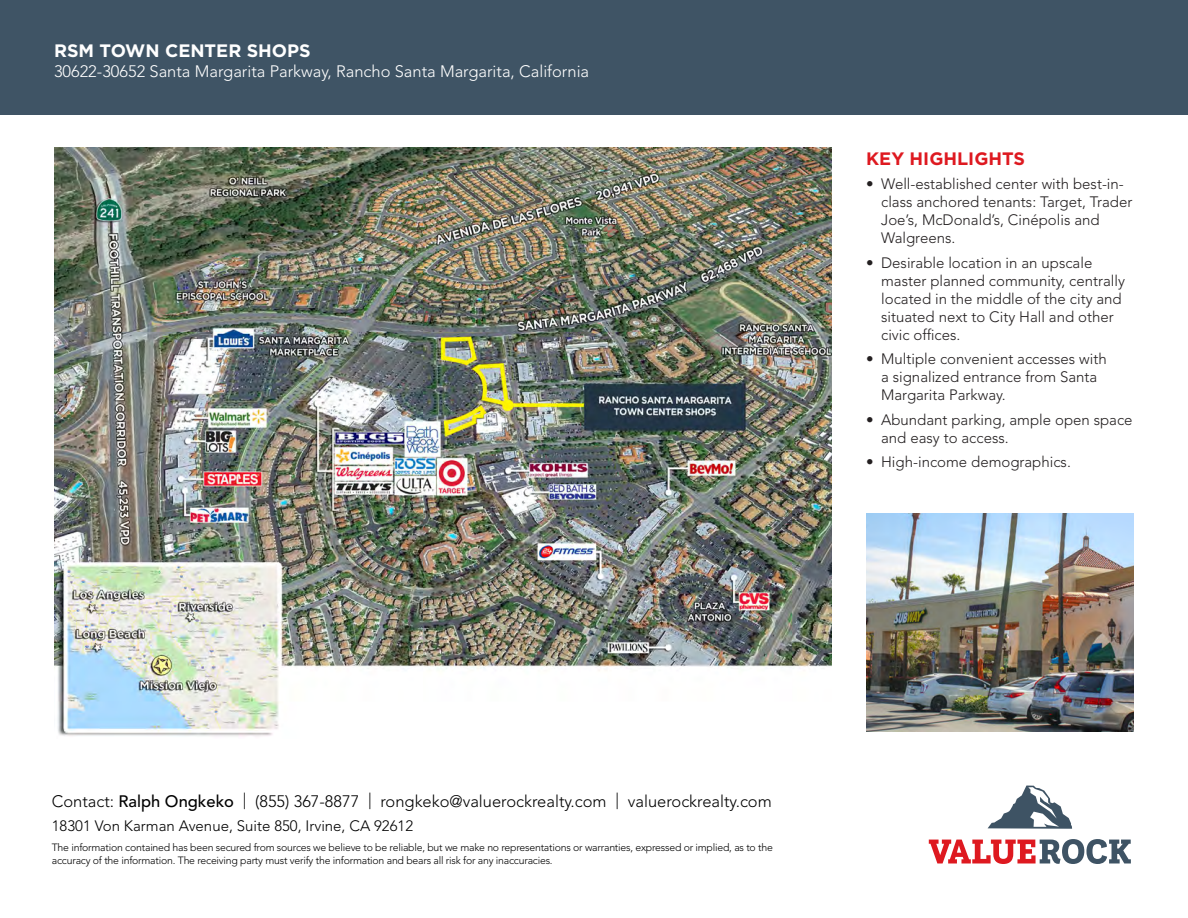
<style>
.page{position:relative;width:1188px;height:918px;background:#fff}
.page>*{position:absolute;margin:0;border:0;box-sizing:border-box;transform-origin:0 0}
.t1{font:700 18px "Gotham HTF";color:#fff}
.t2{font:700 18px "Gotham HTF";color:#de1920}
.t3{font:300 16.5px "Avenir LT Std";color:#000}
.t4{font:300 16.5px "Avenir LT Std";color:#fff}
.t5{font:300 15px/18px "Avenir LT Std";color:#231f20}
.t6{font:300 15px "Avenir LT Std";color:#000}
.t7{font:300 10.5px/12.6px "Avenir LT Std";letter-spacing:-.02em;color:#000}
.s1{font-weight:500}
</style>
<div class="page">
<img style="left:55px;top:148px;width:777px;height:589px">
<div style="left:0;top:0;width:1188px;height:114px;background:#3f5465"></div>
<svg style="left:988px;top:786px;width:84px;height:43px"></svg>
<svg style="left:929px;top:839px;width:202px;height:25px"></svg>
<img style="left:866px;top:513px;width:268px;height:218px">
<p class="t1" style="left:54px;top:41px;width:258px">RSM TOWN CENTER SHOPS</p>
<p class="t4" style="left:54px;top:62px;width:537px">30622-30652 Santa Margarita Parkway, Rancho Santa Margarita, California</p>
<p class="t2" style="left:866px;top:148px;width:160px">KEY HIGHLIGHTS</p>
<p class="t5" style="left:881px;top:175px;width:253px;text-indent:-15px">• Well-established center with best-in&shy;class anchored tenants: Target, Trader<br>Joe’s, McDonald’s, Cinépolis and<br>Walgreens.</p>
<p class="t5" style="left:881px;top:254px;width:245px;text-indent:-15px">• Desirable location in an upscale master planned community, centrally located in the middle of the city and situated next to City Hall and other civic offices.</p>
<p class="t5" style="left:881px;top:350px;width:227px;text-indent:-15px">• Multiple convenient accesses with a signalized entrance from Santa<br>Margarita Parkway.</p>
<p class="t5" style="left:881px;top:411px;width:253px;text-indent:-15px">• Abundant parking, ample open space and easy to access.</p>
<p class="t5" style="left:866px;top:453px;width:206px">• High-income demographics.</p>
<p class="t3" style="left:52px;top:792px;width:721px">Contact: <span class="s1">Ralph Ongkeko</span> | (855) 367-8877 | rongkeko@valuerockrealty.com | valuerockrealty.com</p>
<p class="t6" style="left:52px;top:817px;width:363px">18301 Von Karman Avenue, Suite 850, Irvine, CA 92612</p>
<p class="t7" style="left:52px;top:841px;width:723px">The information contained has been secured from sources we believe to be reliable, but we make no representations or warranties, expressed or implied, as to the accuracy of the information. The receiving party must verify the information and bears all risk for any inaccuracies.</p>
</div>
